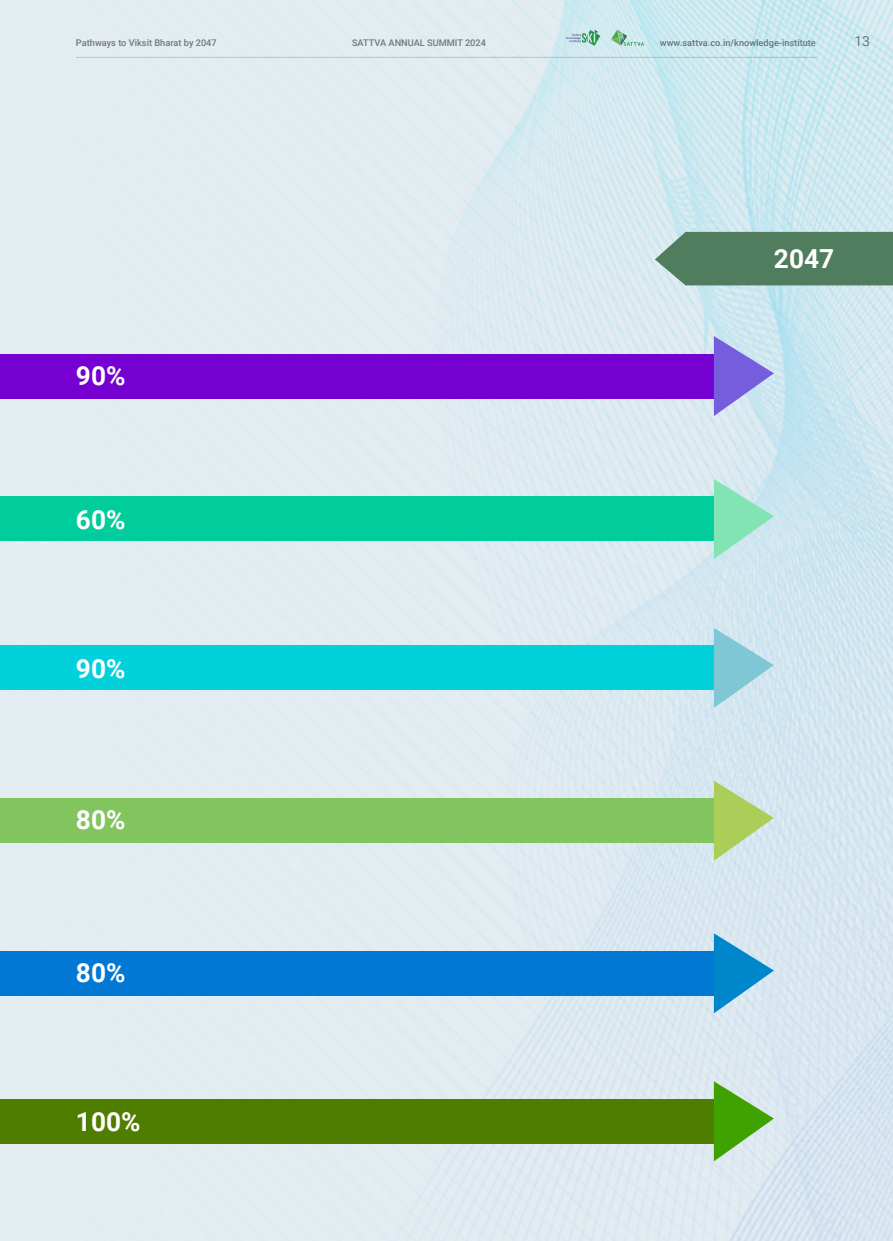
<style>
.page{position:relative;width:893px;height:1241px;background:#fff}
.page>*{position:absolute;margin:0;border:0;box-sizing:border-box;transform-origin:0 0}
.t1{font:700 26.25px "Roboto";color:#fff}
.t2{font:14px "Roboto";color:#808285}
.t3{font:500 9.28px "Roboto";color:#808285}
</style>
<div class="page">
<img style="left:0;top:0;width:893px;height:1240px">
<div style="left:655px;top:232px;width:238px;height:53px;background:#4f7d5e"></div>
<div style="left:0;top:353px;width:722px;height:45px;background:#7500d1"></div>
<svg style="left:714px;top:336px;width:60px;height:80px;background:#a1a2e7"></svg>
<div style="left:0;top:496px;width:722px;height:45px;background:#00cc9c"></div>
<svg style="left:714px;top:479px;width:60px;height:80px;background:#a8e5d1"></svg>
<div style="left:0;top:645px;width:722px;height:45px;background:#00d1db"></div>
<svg style="left:714px;top:627px;width:60px;height:80px;background:#a9d6e2"></svg>
<div style="left:0;top:798px;width:722px;height:44px;background:#82c45e"></div>
<svg style="left:714px;top:780px;width:60px;height:80px;background:#c0daa4"></svg>
<div style="left:0;top:950px;width:722px;height:45px;background:#0078d4"></div>
<svg style="left:714px;top:933px;width:60px;height:80px;background:#6cb6dd"></svg>
<div style="left:0;top:1098px;width:722px;height:45px;background:#4f7d00"></div>
<svg style="left:714px;top:1081px;width:60px;height:80px;background:#8ec578"></svg>
<p class="t3" style="left:76px;top:36px;width:142px">Pathways to Viksit Bharat by 2047</p>
<p class="t3" style="left:352px;top:36px;width:135px">SATTVA ANNUAL SUMMIT 2024</p>
<p class="t3" style="left:660px;top:36px;width:157px">www.sattva.co.in/knowledge-institute</p>
<h2 class="t2" style="left:854px;top:31px;width:17px">13</h2>
<p class="t1" style="left:76px;top:357px;width:51px">90%</p>
<p class="t1" style="left:76px;top:501px;width:51px">60%</p>
<p class="t1" style="left:76px;top:650px;width:51px">90%</p>
<p class="t1" style="left:76px;top:801px;width:51px">80%</p>
<p class="t1" style="left:76px;top:953px;width:51px">80%</p>
<p class="t1" style="left:76px;top:1102px;width:66px">100%</p>
<p class="t1" style="left:774px;top:240px;width:62px">2047</p>
</div>
